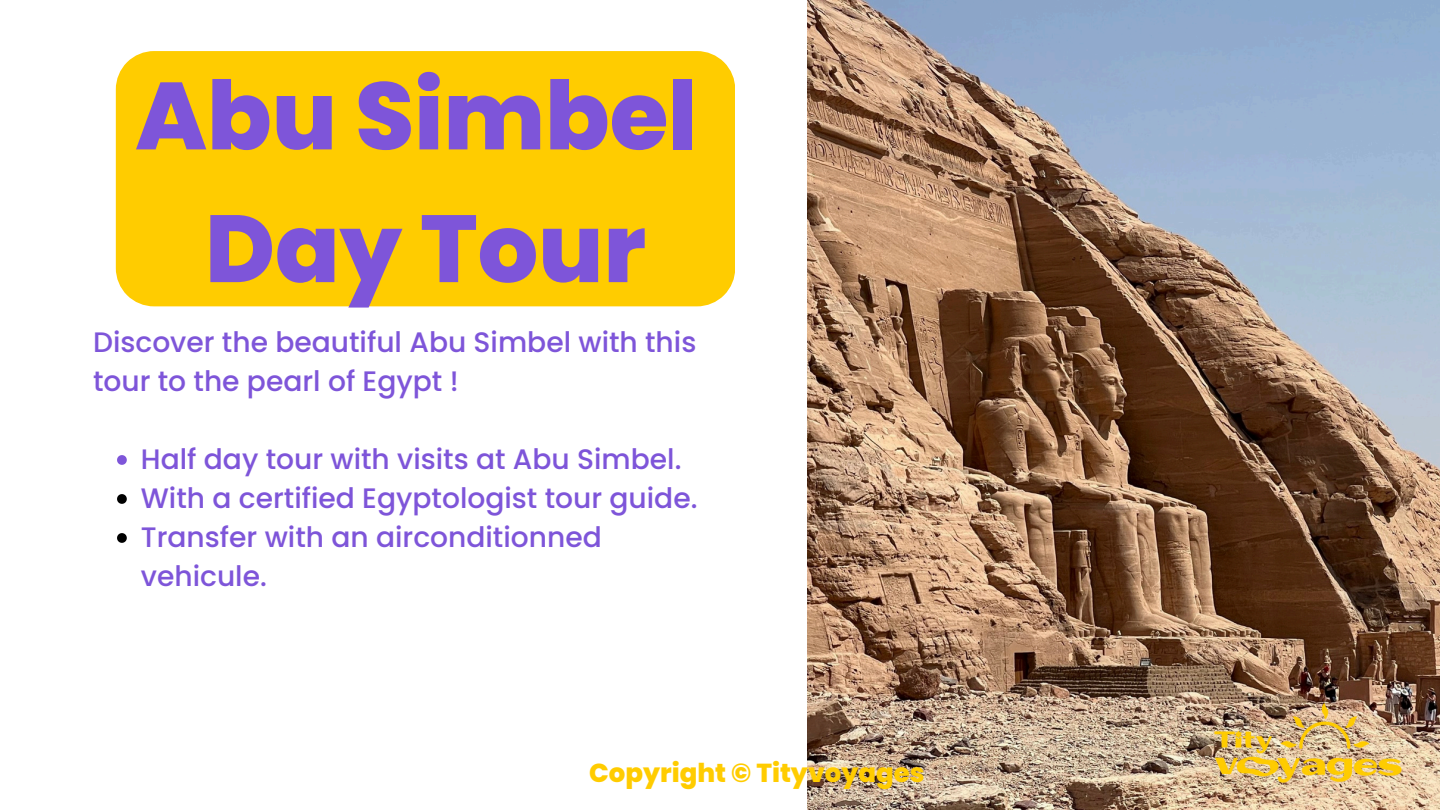
<style>
.page{position:relative;width:1440px;height:810px;background:#fff}
.page>*{position:absolute;margin:0;border:0;box-sizing:border-box;transform-origin:0 0}
.t1{font:800 95.2px/132.8px "Poppins";color:#7e55d9;text-align:center}
.t2{font:500 28.1px/39px "Poppins";color:#7e55d9}
.t3{font:800 26px "Poppins";color:#fc0}
</style>
<div class="page">
<img style="left:808px;top:0;width:632px;height:810px">
<div style="left:116px;top:51px;width:619px;height:255px;background:#fc0"></div>
<svg style="left:117px;top:455px;width:10px;height:10px"></svg>
<svg style="left:117px;top:494px;width:10px;height:10px"></svg>
<svg style="left:117px;top:533px;width:10px;height:10px"></svg>
<img style="left:1207px;top:693px;width:202px;height:100px">
<p class="t1" style="left:135px;top:50px;width:564px">Abu Simbel<br>Day Tour</p>
<p class="t2" style="left:93px;top:323px;width:605px">Discover the beautiful Abu Simbel with this tour to the pearl of Egypt !</p>
<h1 class="t2" style="left:141px;top:440px;width:542px">Half day tour with visits at Abu Simbel.</h1>
<h2 class="t2" style="left:141px;top:479px;width:558px">With a certified Egyptologist tour guide.</h2>
<p class="t2" style="left:141px;top:518px;width:462px">Transfer with an airconditionned vehicule.</p>
<h2 class="t3" style="left:589px;top:754px;width:337px">Copyright © Tityvoyages</h2>
</div>
